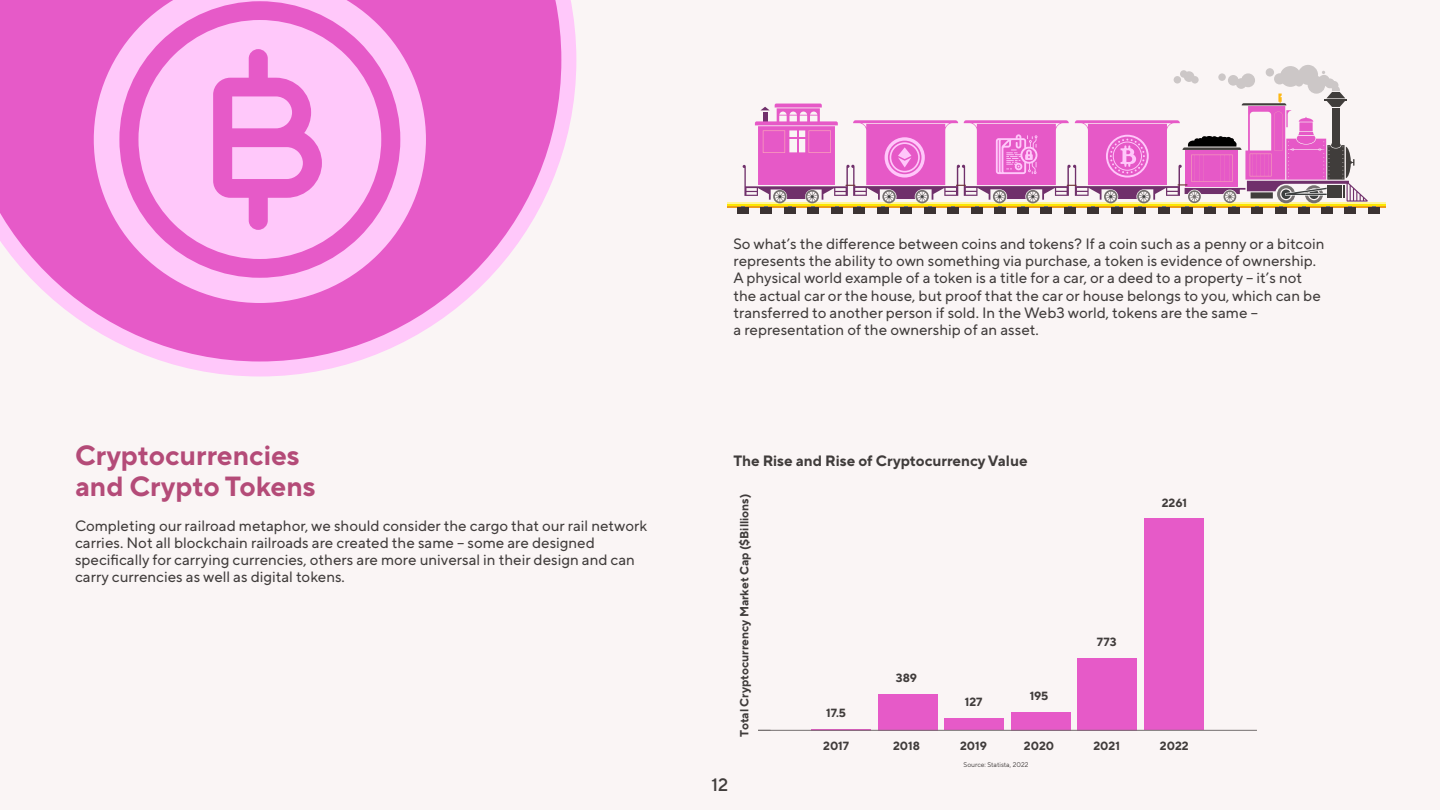
<style>
.page{position:relative;width:1440px;height:810px;background:#faf5f5}
.page>*{position:absolute;margin:0;border:0;box-sizing:border-box;transform-origin:0 0}
.t1{font:700 27.75px "TT Norms Pro";color:#b44b78}
.t2{font:500 18px "TT Norms Pro";color:#403c3b}
.Body_20pt{font:15px/17.2px "TT Norms Pro";color:#403c3b}
.t3{font:700 15px "TT Norms Pro";color:#403c3b}
.t4{font:700 11.85px "TT Norms Pro";color:#403c3b}
.t5{font:6.75px "TT Norms Pro";color:#403c3b}
</style>
<div class="page">
<svg style="left:0;top:0;width:576px;height:376px"></svg>
<div style="left:1144px;top:519px;width:60px;height:211px;background:#e65ac8"></div>
<div style="left:1077px;top:658px;width:60px;height:72px;background:#e65ac8"></div>
<div style="left:1011px;top:712px;width:60px;height:18px;background:#e65ac8"></div>
<div style="left:944px;top:718px;width:60px;height:12px;background:#e65ac8"></div>
<div style="left:878px;top:694px;width:60px;height:36px;background:#e65ac8"></div>
<hr style="left:811px;top:729px;width:60px;height:1px;background:#e65ac8">
<hr style="left:758px;top:730px;width:499px;height:1px;background:#746f6f">
<svg style="left:94px;top:0;width:332px;height:303px;background:#f499e5"></svg>
<hr style="left:728px;top:203px;width:167px;height:4px;background:#fce600">
<hr style="left:728px;top:202px;width:167px;height:2px;background:#fff599">
<hr style="left:728px;top:206px;width:167px;height:2px;background:#ed9e1a">
<div style="left:737px;top:208px;width:11px;height:6px;background:#3b3333"></div>
<div style="left:760px;top:208px;width:12px;height:6px;background:#3b3333"></div>
<div style="left:784px;top:208px;width:11px;height:6px;background:#3b3333"></div>
<div style="left:807px;top:208px;width:12px;height:6px;background:#3b3333"></div>
<div style="left:831px;top:208px;width:11px;height:6px;background:#3b3333"></div>
<div style="left:853px;top:208px;width:12px;height:6px;background:#3b3333"></div>
<div style="left:877px;top:208px;width:12px;height:6px;background:#3b3333"></div>
<div style="left:900px;top:208px;width:12px;height:6px;background:#3b3333"></div>
<div style="left:924px;top:208px;width:12px;height:6px;background:#3b3333"></div>
<div style="left:947px;top:208px;width:12px;height:6px;background:#3b3333"></div>
<div style="left:971px;top:208px;width:12px;height:6px;background:#3b3333"></div>
<div style="left:994px;top:208px;width:12px;height:6px;background:#3b3333"></div>
<div style="left:1017px;top:208px;width:12px;height:6px;background:#3b3333"></div>
<div style="left:1041px;top:208px;width:11px;height:6px;background:#3b3333"></div>
<div style="left:1064px;top:208px;width:12px;height:6px;background:#3b3333"></div>
<div style="left:1088px;top:208px;width:11px;height:6px;background:#3b3333"></div>
<div style="left:1111px;top:208px;width:12px;height:6px;background:#3b3333"></div>
<div style="left:1135px;top:208px;width:11px;height:6px;background:#3b3333"></div>
<div style="left:1158px;top:208px;width:12px;height:6px;background:#3b3333"></div>
<div style="left:1181px;top:208px;width:11px;height:6px;background:#3b3333"></div>
<div style="left:1204px;top:208px;width:12px;height:6px;background:#3b3333"></div>
<hr style="left:1219px;top:203px;width:167px;height:4px;background:#fce600">
<hr style="left:1218px;top:202px;width:168px;height:2px;background:#fff599">
<hr style="left:1218px;top:206px;width:168px;height:2px;background:#ed9e1a">
<div style="left:1228px;top:208px;width:11px;height:6px;background:#3b3333"></div>
<div style="left:1251px;top:208px;width:12px;height:6px;background:#3b3333"></div>
<div style="left:1275px;top:208px;width:11px;height:6px;background:#3b3333"></div>
<div style="left:1298px;top:208px;width:12px;height:6px;background:#3b3333"></div>
<div style="left:1322px;top:208px;width:11px;height:6px;background:#3b3333"></div>
<div style="left:1344px;top:208px;width:12px;height:6px;background:#3b3333"></div>
<div style="left:1368px;top:208px;width:11px;height:6px;background:#3b3333"></div>
<div style="left:1318px;top:75px;width:12px;height:11px;background:#ccc7c7;border-radius:50%"></div>
<div style="left:1330px;top:81px;width:8px;height:8px;background:#ccc7c7;border-radius:50%"></div>
<div style="left:1295px;top:78px;width:8px;height:9px;background:#ccc7c7;border-radius:50%"></div>
<div style="left:1266px;top:68px;width:8px;height:9px;background:#ccc7c7;border-radius:50%"></div>
<div style="left:1325px;top:78px;width:10px;height:10px;background:#ccc7c7;border-radius:50%"></div>
<div style="left:1308px;top:76px;width:17px;height:18px;background:#ccc7c7;border-radius:50%"></div>
<div style="left:1298px;top:65px;width:20px;height:20px;background:#ccc7c7;border-radius:50%"></div>
<div style="left:1280px;top:66px;width:21px;height:21px;background:#ccc7c7;border-radius:50%"></div>
<div style="left:1274px;top:73px;width:11px;height:11px;background:#ccc7c7;border-radius:50%"></div>
<div style="left:1241px;top:73px;width:14px;height:14px;background:#ccc7c7;border-radius:50%"></div>
<div style="left:1236px;top:78px;width:11px;height:11px;background:#ccc7c7;border-radius:50%"></div>
<div style="left:1228px;top:75px;width:11px;height:11px;background:#ccc7c7;border-radius:50%"></div>
<div style="left:1184px;top:71px;width:10px;height:11px;background:#ccc7c7;border-radius:50%"></div>
<div style="left:1191px;top:76px;width:8px;height:8px;background:#ccc7c7;border-radius:50%"></div>
<div style="left:1174px;top:76px;width:7px;height:8px;background:#ccc7c7;border-radius:50%"></div>
<div style="left:1218px;top:73px;width:8px;height:8px;background:#ccc7c7;border-radius:50%"></div>
<div style="left:1180px;top:70px;width:7px;height:8px;background:#ccc7c7;border-radius:50%"></div>
<svg style="left:741px;top:86px;width:634px;height:122px"></svg>
<p class="t1" style="left:75px;top:434px;width:226px">Cryptocurrencies</p>
<p class="t1" style="left:75px;top:466px;width:242px">and Crypto Tokens</p>
<p class="Body_20pt" style="left:75px;top:516px;width:574px">Completing our railroad metaphor, we should consider the cargo that our rail network carries. Not all blockchain railroads are created the same – some are designed specifically for carrying currencies, others are more universal in their design and can carry currencies as well as digital tokens.</p>
<p class="Body_20pt" style="left:733px;top:234px;width:592px">So what’s the difference between coins and tokens? If a coin such as a penny or a bitcoin represents the ability to own something via purchase, a token is evidence of ownership.<br>A physical world example of a token is a title for a car, or a deed to a property – it’s not the actual car or the house, but proof that the car or house belongs to you, which can be transferred to another person if sold. In the Web3 world, tokens are the same –</p>
<p class="Body_20pt" style="left:733px;top:320px;width:307px">a representation of the ownership of an asset.</p>
<p class="t3" style="left:733px;top:450px;width:296px">The Rise and Rise of Cryptocurrency Value</p>
<p class="t4" style="left:736px;top:737px;width:244px;rotate:-90deg">Total Cryptocurrency Market Cap ($Billions)</p>
<p class="t4" style="left:826px;top:704px;width:21px">17.5</p>
<p class="t4" style="left:896px;top:669px;width:23px">389</p>
<p class="t4" style="left:965px;top:694px;width:19px">127</p>
<p class="t4" style="left:1030px;top:687px;width:20px">195</p>
<p class="t4" style="left:1097px;top:633px;width:21px">773</p>
<p class="t4" style="left:823px;top:737px;width:28px">2017</p>
<p class="t4" style="left:893px;top:737px;width:29px">2018</p>
<p class="t4" style="left:960px;top:737px;width:29px">2019</p>
<p class="t4" style="left:1024px;top:737px;width:32px">2020</p>
<p class="t4" style="left:1093px;top:737px;width:28px">2021</p>
<p class="t2" style="left:712px;top:771px;width:18px">12</p>
<p class="t5" style="left:964px;top:760px;width:66px">Source: Statista, 2022</p>
<p class="t4" style="left:1162px;top:494px;width:27px">2261</p>
<p class="t4" style="left:1160px;top:737px;width:30px">2022</p>
</div>
